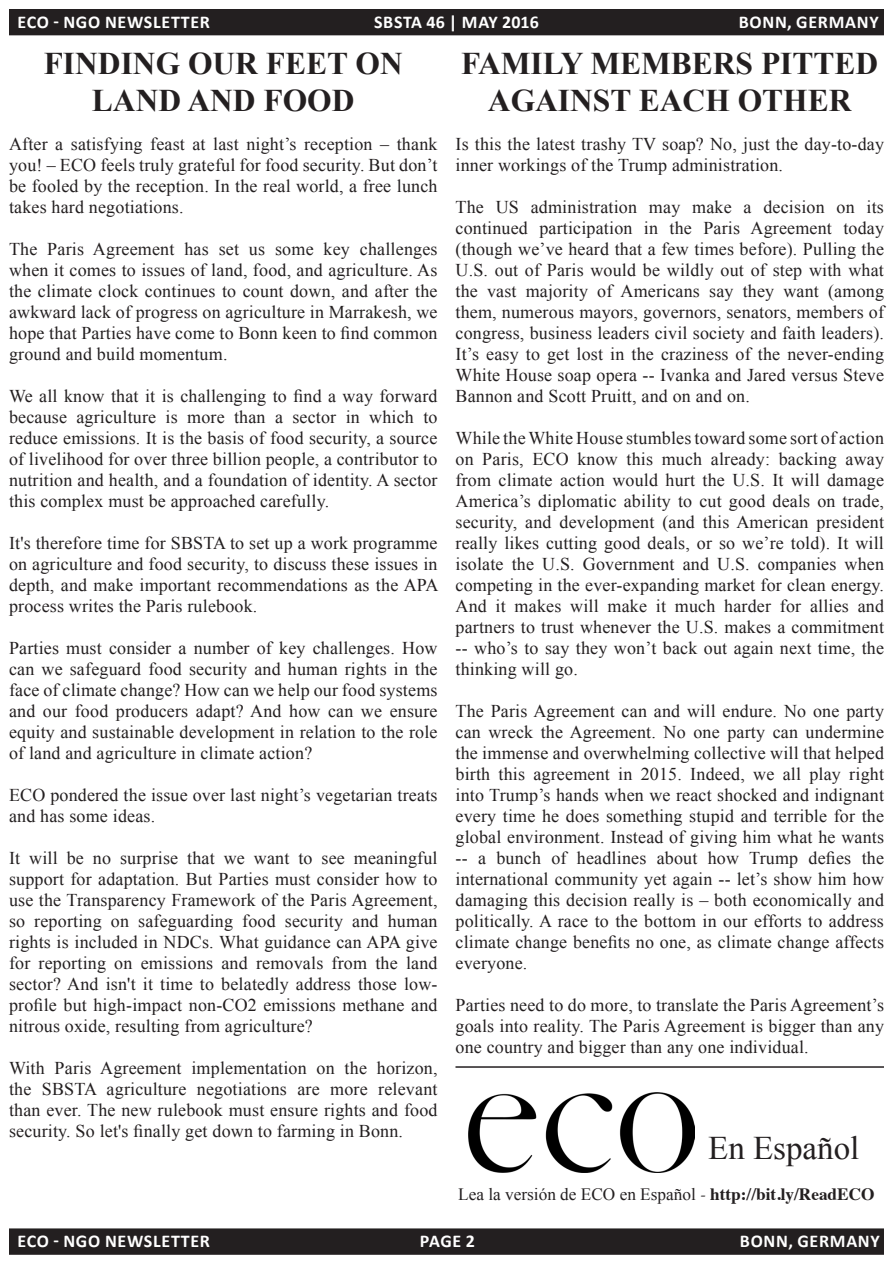
<style>
.page{position:relative;width:893px;height:1263px;background:#fff}
.page>*{position:absolute;margin:0;border:0;box-sizing:border-box;transform-origin:0 0}
.t1{font:33px "Times New Roman";color:#231f20}
.t2{font:700 31.5px/37.8px "Times New Roman";color:#231f20;text-align:center}
.t3{font:18px/21px "Times New Roman";letter-spacing:.01em;color:#231f20;text-align:justify}
.t4{font:700 18px "Calibri";letter-spacing:.04em;color:#fff}
.t5{font:700 18px "Calibri";color:#fff}
.t6{font:17.25px "Times New Roman";color:#231f20}
.s1{font-family:"Minion Pro"}
.s2{font-family:"Times";font-weight:700}
</style>
<div class="page">
<div style="left:10px;top:1229px;width:873px;height:25px;background:#231f20"></div>
<div style="left:9px;top:1228px;width:875px;height:27px;border:2px solid #231f20"></div>
<div style="left:10px;top:10px;width:873px;height:25px;background:#231f20"></div>
<div style="left:9px;top:9px;width:875px;height:26px;border:2px solid #231f20"></div>
<img style="left:469px;top:1092px;width:226px;height:80px">
<hr style="left:455px;top:1066px;width:429px;height:2px;background:#231f20">
<p class="t4" style="left:17px;top:10px;width:194px">ECO - NGO NEWSLETTER</p>
<p class="t5" style="left:374px;top:10px;width:166px">SBSTA 46 | MAY 2016</p>
<p class="t4" style="left:739px;top:10px;width:141px">BONN, GERMANY</p>
<p class="t2" style="left:44px;top:43px;width:361px">FINDING OUR FEET ON<br>LAND AND FOOD</p>
<p class="t3" style="left:9px;top:133px;width:430px">After a satisfying feast at last night’s reception – thank you! – ECO feels truly grateful for food security. But don’t be fooled by the reception. In the real world, a free lunch takes hard negotiations.</p>
<p class="t3" style="left:9px;top:238px;width:430px">The Paris Agreement has set us some key challenges when it comes to issues of land, food, and agriculture. As the climate clock continues to count down, and after the awkward lack of progress on agriculture in Marrakesh, we hope that Parties have come to Bonn keen to find common ground and build momentum.</p>
<p class="t3" style="left:9px;top:385px;width:430px">We all know that it is challenging to find a way forward because agriculture is more than a sector in which to reduce emissions. It is the basis of food security, a source of livelihood for over three billion people, a contributor to nutrition and health, and a foundation of identity. A sector this complex must be approached carefully.</p>
<p class="t3" style="left:9px;top:532px;width:431px">It's therefore time for SBSTA to set up a work programme on agriculture and food security, to discuss these issues in depth, and make important recommendations as the APA process writes the Paris rulebook.</p>
<p class="t3" style="left:9px;top:637px;width:430px">Parties must consider a number of key challenges. How can we safeguard food security and human rights in the face of climate change? How can we help our food systems and our food producers adapt? And how can we ensure equity and sustainable development in relation to the role of land and agriculture in climate action?</p>
<p class="t3" style="left:9px;top:784px;width:430px">ECO pondered the issue over last night’s vegetarian treats and has some ideas.</p>
<p class="t3" style="left:9px;top:847px;width:430px">It will be no surprise that we want to see meaningful support for adaptation. But Parties must consider how to use the Transparency Framework of the Paris Agreement, so reporting on safeguarding food security and human rights is included in NDCs. What guidance can APA give for reporting on emissions and removals from the land sector? And isn't it time to belatedly address those low&shy;profile but high-impact non-CO2 emissions methane and nitrous oxide, resulting from agriculture?</p>
<p class="t3" style="left:9px;top:1057px;width:430px">With Paris Agreement implementation on the horizon, the SBSTA agriculture negotiations are more relevant than ever. The new rulebook must ensure rights and food security. So let's finally get down to farming in Bonn.</p>
<p class="t2" style="left:461px;top:43px;width:419px">FAMILY MEMBERS PITTED<br>AGAINST EACH OTHER</p>
<p class="t3" style="left:455px;top:133px;width:430px">Is this the latest trashy TV soap? No, just the day-to-day inner workings of the Trump administration.</p>
<p class="t3" style="left:455px;top:196px;width:430px">The US administration may make a decision on its continued participation in the Paris Agreement today (though we’ve heard that a few times before). Pulling the U.S. out of Paris would be wildly out of step with what the vast majority of Americans say they want (among them, numerous mayors, governors, senators, members of congress, business leaders civil society and faith leaders).<br>It’s easy to get lost in the craziness of the never-ending White House soap opera -- Ivanka and Jared versus Steve Bannon and Scott Pruitt, and on and on.</p>
<p class="t3" style="left:455px;top:427px;width:430px">While the White House stumbles toward some sort of action on Paris, ECO know this much already: backing away from climate action would hurt the U.S. It will damage America’s diplomatic ability to cut good deals on trade, security, and development (and this American president really likes cutting good deals, or so we’re told). It will isolate the U.S. Government and U.S. companies when competing in the ever-expanding market for clean energy.<br>And it makes will make it much harder for allies and partners to trust whenever the U.S. makes a commitment -- who’s to say they won’t back out again next time, the thinking will go.</p>
<p class="t3" style="left:455px;top:700px;width:430px">The Paris Agreement can and will endure. No one party can wreck the Agreement. No one party can undermine the immense and overwhelming collective will that helped birth this agreement in 2015. Indeed, we all play right into Trump’s hands when we react shocked and indignant every time he does something stupid and terrible for the global environment. Instead of giving him what he wants -- a bunch of headlines about how Trump defies the international community yet again -- let’s show him how damaging this decision really is – both economically and politically. A race to the bottom in our efforts to address climate change benefits no one, as climate change affects everyone.</p>
<p class="t3" style="left:455px;top:994px;width:430px">Parties need to do more, to translate the Paris Agreement’s goals into reality. The Paris Agreement is bigger than any one country and bigger than any one individual.</p>
<p class="t1" style="left:708px;top:1125px;width:153px">En Español</p>
<p class="t6" style="left:458px;top:1182px;width:418px">Lea la versión de ECO en Español <span class="s1">-</span> <span class="s2">http://bit.ly/ReadECO</span></p>
<p class="t4" style="left:17px;top:1229px;width:194px">ECO - NGO NEWSLETTER</p>
<p class="t4" style="left:420px;top:1229px;width:56px">PAGE 2</p>
<p class="t4" style="left:740px;top:1229px;width:141px">BONN, GERMANY</p>
</div>
